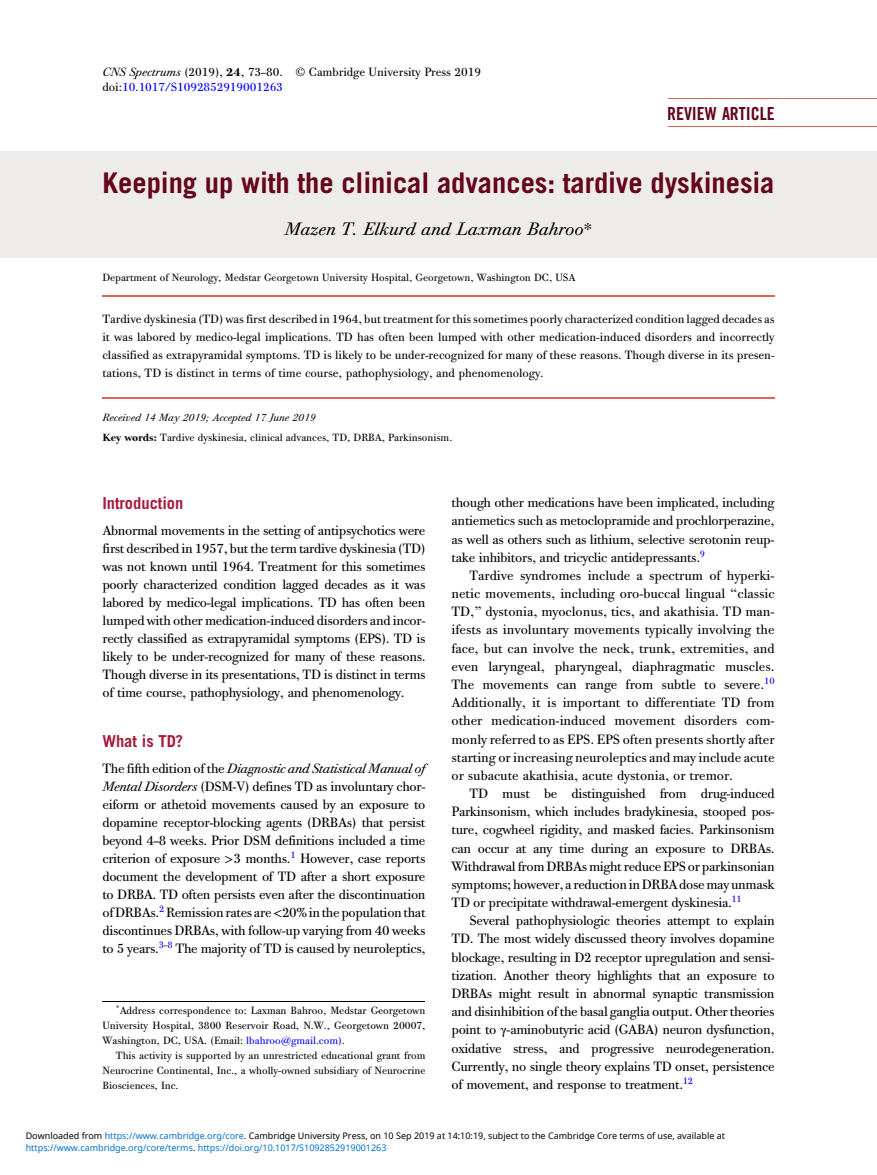
<style>
.page{position:relative;width:877px;height:1175px;background:#fff}
.page>*{position:absolute;margin:0;border:0;box-sizing:border-box;transform-origin:0 0}
.t1{font:28.5px "Adv O Tb 03 e 4648.B";color:#64051b}
.t2{font:18px "Adv O Ta 48164 dc.I";color:#000}
.t3{font:18px "Adv O Tacd 2704 d.B";color:#64051b}
.t4{font:16.5px "Adv O Tb 03 e 4648.B";color:#a61c3e}
.t5{font:13.5px/18.1px "Adv O Ta 94 da 52 e";letter-spacing:-.02em;color:#000;text-align:justify}
.t6{font:13.5px "Adv O Ta 48164 dc.I";letter-spacing:-.02em;color:#000}
.t7{font:12px/18px "Adv O Ta 94 da 52 e";color:#000;text-align:justify}
.t8{font:10.5px/15px "Adv O Ta 94 da 52 e";color:#000;text-align:justify}
.t9{font:10.5px "Adv O Ta 48164 dc.I";color:#000}
.t10{font:9px "Noto Sans";color:#000}
.t11{font:9px "Noto Sans";color:#0172cf}
.s1{font-family:"Adv O Ta 48164 dc.I"}
.s2{font-family:"Adv OT3792306 c.B"}
.s3{font-style:inherit}
.s4{color:#00f}
.s5{font-family:"Adv OT8608 a 8 d 1"}
.s6{font-family:"Adv O Ta 94 da 52 e"}
.s7{color:#0172cf}
.s8{color:#000}
</style>
<div class="page">
<div style="left:0;top:151px;width:877px;height:106px;background:#eeeceb"></div>
<hr style="left:578px;top:99px;width:299px;height:1px;background:#d96460">
<hr style="left:578px;top:126px;width:299px;height:1px;background:#d96460">
<hr style="left:102px;top:295px;width:672px;height:1px;background:#d96460">
<hr style="left:102px;top:397px;width:672px;height:2px;background:#d96460">
<div style="left:573px;top:88px;width:94px;height:51px;background:#fff"></div>
<hr style="left:102px;top:1001px;width:323px;height:1px;background:#000">
<p class="t7" style="left:102px;top:66px;width:380px;line-height:15px"><span class="s1">CNS Spectrums</span> (2019), <span class="s2">24</span>, 73<span class="s3">–</span>80. © Cambridge University Press 2019 doi:<span class="s4">10.1017/S1092852919001263</span></p>
<h2 class="t3" style="left:667px;top:107px;width:109px">REVIEW ARTICLE</h2>
<h1 class="t1" style="left:102px;top:172px;width:673px">Keeping up with the clinical advances: tardive dyskinesia</h1>
<h2 class="t2" style="left:284px;top:222px;width:310px">Mazen T. Elkurd and Laxman Bahroo<span class="s5">*</span></h2>
<p class="t8" style="left:102px;top:271px;width:474px">Department of Neurology, Medstar Georgetown University Hospital, Georgetown, Washington DC, USA</p>
<p class="t7" style="left:102px;top:311px;width:674px">Tardive dyskinesia (TD) was first described in 1964, but treatment for this sometimes poorly characterized condition lagged decades as it was labored by medico-legal implications. TD has often been lumped with other medication-induced disorders and incorrectly classified as extrapyramidal symptoms. TD is likely to be under-recognized for many of these reasons. Though diverse in its presen&shy;tations, TD is distinct in terms of time course, pathophysiology, and phenomenology.</p>
<p class="t9" style="left:102px;top:414px;width:215px">Received 14 May 2019; Accepted 17 June 2019</p>
<p class="t8" style="left:102px;top:432px;width:351px"><span class="s2">Key words:</span> Tardive dyskinesia, clinical advances, TD, DRBA, Parkinsonism.</p>
<p class="t4" style="left:102px;top:497px;width:82px">Introduction</p>
<p class="t5" style="left:102px;top:523px;width:325px">Abnormal movements in the setting of antipsychotics were first described in 1957, but the term tardive dyskinesia (TD) was not known until 1964. Treatment for this sometimes poorly characterized condition lagged decades as it was labored by medico-legal implications. TD has often been lumped with other medication-induced disorders and incor&shy;rectly classified as extrapyramidal symptoms (EPS). TD is likely to be under-recognized for many of these reasons.<br>Though diverse in its presentations, TD is distinct in terms of time course, pathophysiology, and phenomenology.</p>
<p class="t4" style="left:102px;top:735px;width:82px">What is TD?</p>
<p class="t6" style="left:102px;top:764px;width:324px"><span class="s6">The fifth edition of the</span> Diagnostic and Statistical Manual of</p>
<p class="t5" style="left:102px;top:779px;width:325px"><span class="s1">Mental Disorders</span> (DSM-V) defines TD as involuntary chor&shy;eiform or athetoid movements caused by an exposure to dopamine receptor-blocking agents (DRBAs) that persist beyond 4<span class="s3">–</span>8 weeks. Prior DSM definitions included a time criterion of exposure <span class="s5">&gt;</span>3 months.<sup>1</sup> However, case reports document the development of TD after a short exposure to DRBA. TD often persists even after the discontinuation of DRBAs.<sup>2</sup> Remission rates are<span class="s5">&lt;</span>20%in the population that discontinues DRBAs, with follow-up varying from 40 weeks to 5 years.<sup>3</sup><sup>–</sup><sup>8</sup> The majority of TD is caused by neuroleptics,</p>
<p class="t8" style="left:102px;top:1004px;width:324px;text-indent:13px"><sup>*</sup>Address correspondence to: Laxman Bahroo, Medstar Georgetown University Hospital, 3800 Reservoir Road, N.W., Georgetown 20007, Washington, DC, USA. (Email: <span class="s4">lbahroo@gmail.com)</span>.</p>
<p class="t8" style="left:102px;top:1049px;width:324px;text-indent:13px">This activity is supported by an unrestricted educational grant from Neurocrine Continental, Inc., a wholly-owned subsidiary of Neurocrine Biosciences, Inc.</p>
<p class="t5" style="left:451px;top:495px;width:324px">though other medications have been implicated, including antiemetics such as metoclopramide and prochlorperazine, as well as others such as lithium, selective serotonin reup&shy;take inhibitors, and tricyclic antidepressants.<sup>9</sup></p>
<p class="t5" style="left:451px;top:568px;width:325px;text-indent:18px">Tardive syndromes include a spectrum of hyperki&shy;netic movements, including oro-buccal lingual <span class="s3">“</span>classic TD,<span class="s3">”</span> dystonia, myoclonus, tics, and akathisia. TD man&shy;ifests as involuntary movements typically involving the face, but can involve the neck, trunk, extremities, and even laryngeal, pharyngeal, diaphragmatic muscles.<br>The movements can range from subtle to severe.<sup>10<br></sup>Additionally, it is important to differentiate TD from other medication-induced movement disorders com&shy;monly referred to as EPS. EPS often presents shortly after starting or increasing neuroleptics and may include acute or subacute akathisia, acute dystonia, or tremor.</p>
<p class="t5" style="left:451px;top:786px;width:325px;text-indent:18px">TD must be distinguished from drug-induced Parkinsonism, which includes bradykinesia, stooped pos&shy;ture, cogwheel rigidity, and masked facies. Parkinsonism can occur at any time during an exposure to DRBAs.<br>Withdrawal from DRBAs might reduce EPS or parkinsonian symptoms; however, a reductionin DRBA dosemay unmask TD or precipitate withdrawal-emergent dyskinesia.<sup>11</sup></p>
<p class="t5" style="left:451px;top:913px;width:324px;text-indent:18px">Several pathophysiologic theories attempt to explain TD. The most widely discussed theory involves dopamine blockage, resulting in D2 receptor upregulation and sensi&shy;tization. Another theory highlights that an exposure to DRBAs might result in abnormal synaptic transmission and disinhibition of the basal ganglia output. Other theories point to <span class="s5">γ</span>-aminobutyric acid (GABA) neuron dysfunction, oxidative stress, and progressive neurodegeneration.<br>Currently, no single theory explains TD onset, persistence of movement, and response to treatment.<sup>12</sup></p>
<p class="t10" style="left:26px;top:1130px;width:701px">Downloaded from <span class="s7">https://www.cambridge.org/core</span>. Cambridge University Press, on 10 Sep 2019 at 14:10:19, subject to the Cambridge Core terms of use, available at</p>
<p class="t11" style="left:26px;top:1142px;width:362px">https://www.cambridge.org/core/terms<span class="s8">.</span> https://doi.org/10.1017/S1092852919001263</p>
</div>
